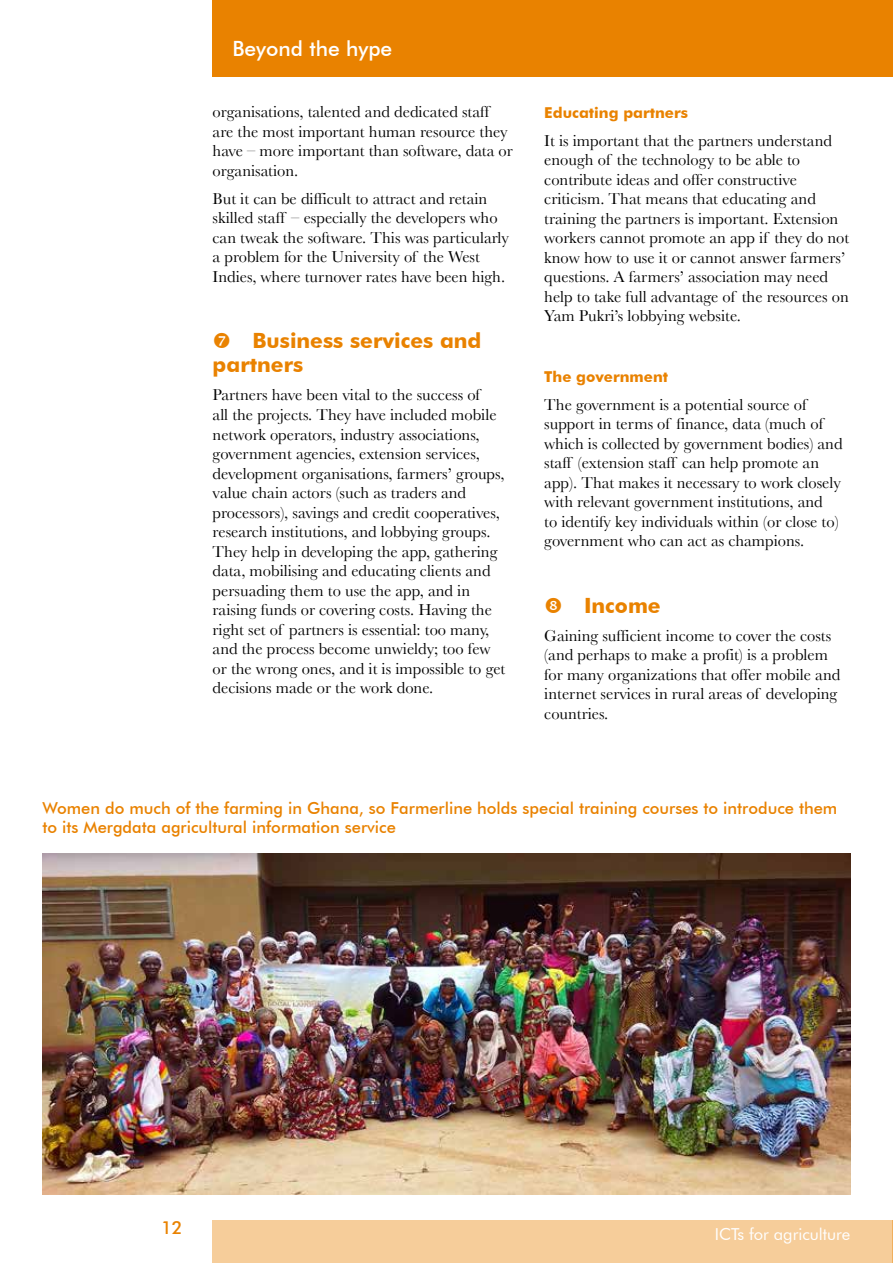
<style>
.page{position:relative;width:893px;height:1263px;background:#fff}
.page>*{position:absolute;margin:0;border:0;box-sizing:border-box;transform-origin:0 0}
.t1{font:700 21px/24px "Futura BT";color:#e98200}
.t2{font:500 21px "Futura BT";color:#fff}
.t3{font:500 18px "Futura BT";color:#e98200}
.t4{font:16.5px/19.5px "Baskerville";color:#000}
.t5{font:500 16.5px/19.8px "Futura BT";color:#e98200}
.t6{font:16.5px "Futura BT";color:#fff}
.t7{font:700 15px "Futura BT";color:#e98200}
</style>
<div class="page">
<div style="left:213px;top:0;width:680px;height:77px;background:#e98200"></div>
<div style="left:213px;top:1220px;width:680px;height:43px;background:#f6cd9a"></div>
<hr style="left:892px;top:1220px;width:1px;height:43px;background:#e98200">
<img style="left:43px;top:854px;width:807px;height:341px">
<p class="t2" style="left:232px;top:36px;width:161px">Beyond the hype</p>
<p class="t4" style="left:213px;top:102px;width:302px">organisations, talented and dedicated staff are the most important human resource they have – more important than software, data or organisation.</p>
<p class="t4" style="left:213px;top:189px;width:298px">But it can be difficult to attract and retain skilled staff – especially the developers who can tweak the software. This was particularly a problem for the University of the West Indies, where turnover rates have been high.</p>
<p class="t1" style="left:213px;top:329px;width:270px;text-indent:40px">Business services and partners</p>
<p class="t4" style="left:213px;top:385px;width:294px">Partners have been vital to the success of<br>all the projects. They have included mobile network operators, industry associations, government agencies, extension services, development organisations, farmers’ groups, value chain actors (such as traders and processors), savings and credit cooperatives, research institutions, and lobbying groups.<br>They help in developing the app, gathering data, mobilising and educating clients and persuading them to use the app, and in raising funds or covering costs. Having the right set of partners is essential: too many, and the process become unwieldy; too few or the wrong ones, and it is impossible to get decisions made or the work done.</p>
<p class="t7" style="left:544px;top:103px;width:145px">Educating partners</p>
<p class="t4" style="left:544px;top:130px;width:306px">It is important that the partners understand enough of the technology to be able to contribute ideas and offer constructive criticism. That means that educating and training the partners is important. Extension workers cannot promote an app if they do not know how to use it or cannot answer farmers’ questions. A farmers’ association may need help to take full advantage of the resources on Yam Pukri’s lobbying website.</p>
<p class="t7" style="left:544px;top:367px;width:125px">The government</p>
<p class="t4" style="left:544px;top:394px;width:300px">The government is a potential source of support in terms of finance, data (much of which is collected by government bodies) and staff (extension staff can help promote an app). That makes it necessary to work closely with relevant government institutions, and<br>to identify key individuals within (or close to) government who can act as champions.</p>
<p class="t1" style="left:584px;top:593px;width:78px">Income</p>
<p class="t4" style="left:544px;top:625px;width:298px">Gaining sufficient income to cover the costs (and perhaps to make a profit) is a problem for many organizations that offer mobile and internet services in rural areas of developing countries.</p>
<p class="t5" style="left:43px;top:798px;width:796px">Women do much of the farming in Ghana, so Farmerline holds special training courses to introduce them to its Mergdata agricultural information service</p>
<p class="t3" style="left:161px;top:1217px;width:23px">12</p>
<p class="t6" style="left:715px;top:1224px;width:137px">ICTs for agriculture</p>
</div>
